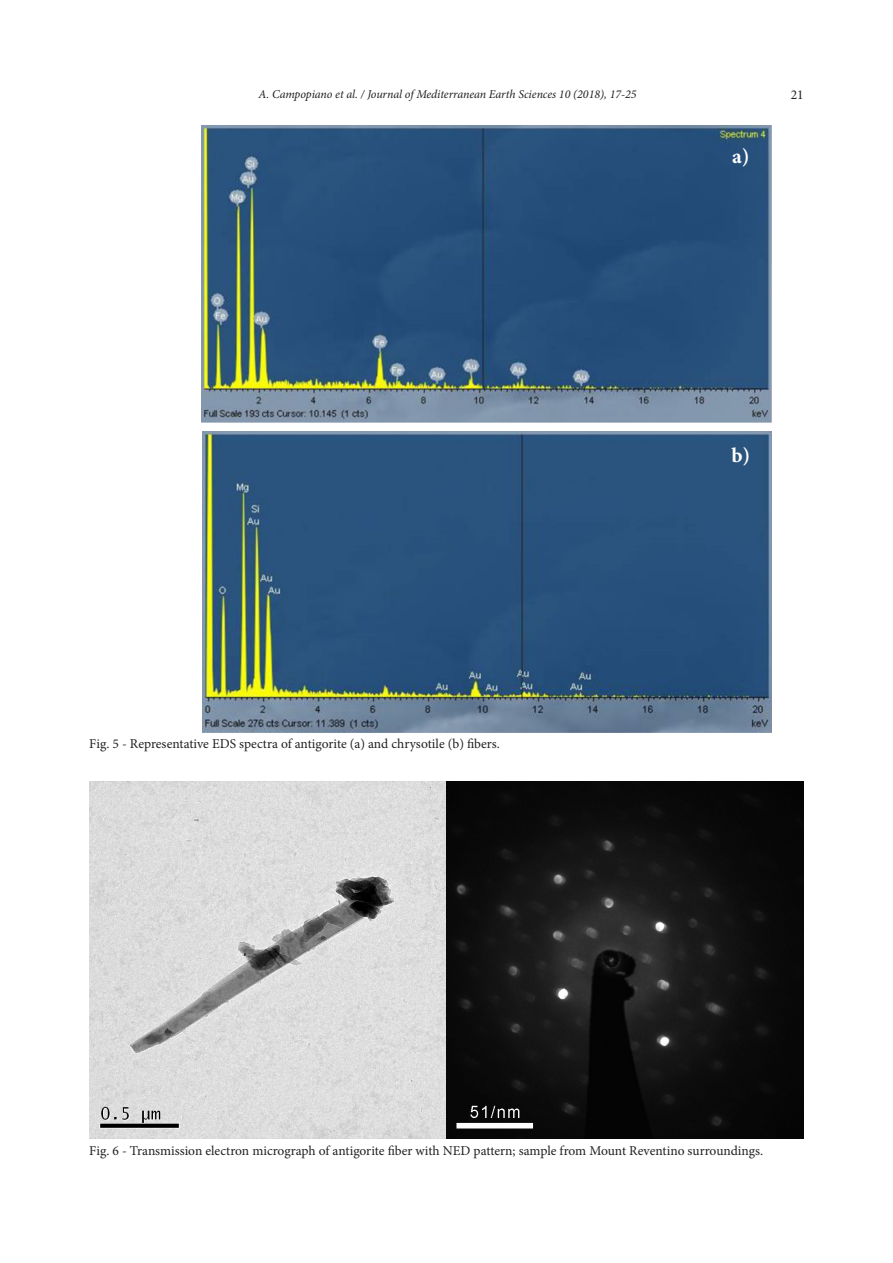
<style>
.page{position:relative;width:893px;height:1263px;background:#fff}
.page>*{position:absolute;margin:0;border:0;box-sizing:border-box;transform-origin:0 0}
.Titolo_Lavoro{font:700 21px "Minion Pro";color:#fff}
.Dida{font:13.5px "Minion Pro";color:#231f20}
.t1{font:italic 12px "Minion Pro";letter-spacing:-.005em;color:#231f20}
</style>
<div class="page">
<img style="left:202px;top:125px;width:569px;height:297px">
<img style="left:202px;top:431px;width:569px;height:301px">
<img style="left:89px;top:781px;width:715px;height:357px">
<p class="t1" style="left:258px;top:86px;width:380px">A. Campopiano et al. / Journal of Mediterranean Earth Sciences 10 (2018), 17-25</p>
<p class="Dida" style="left:791px;top:86px;width:14px">21</p>
<p class="Titolo_Lavoro" style="left:732px;top:142px;width:19px">a)</p>
<p class="Dida" style="left:89px;top:734px;width:412px">Fig. 5 - Representative EDS spectra of antigorite (a) and chrysotile (b) fibers.</p>
<p class="Titolo_Lavoro" style="left:731px;top:441px;width:20px">b)</p>
<p class="Dida" style="left:89px;top:1141px;width:675px">Fig. 6 - Transmission electron micrograph of antigorite fiber with NED pattern; sample from Mount Reventino surroundings.</p>
</div>
